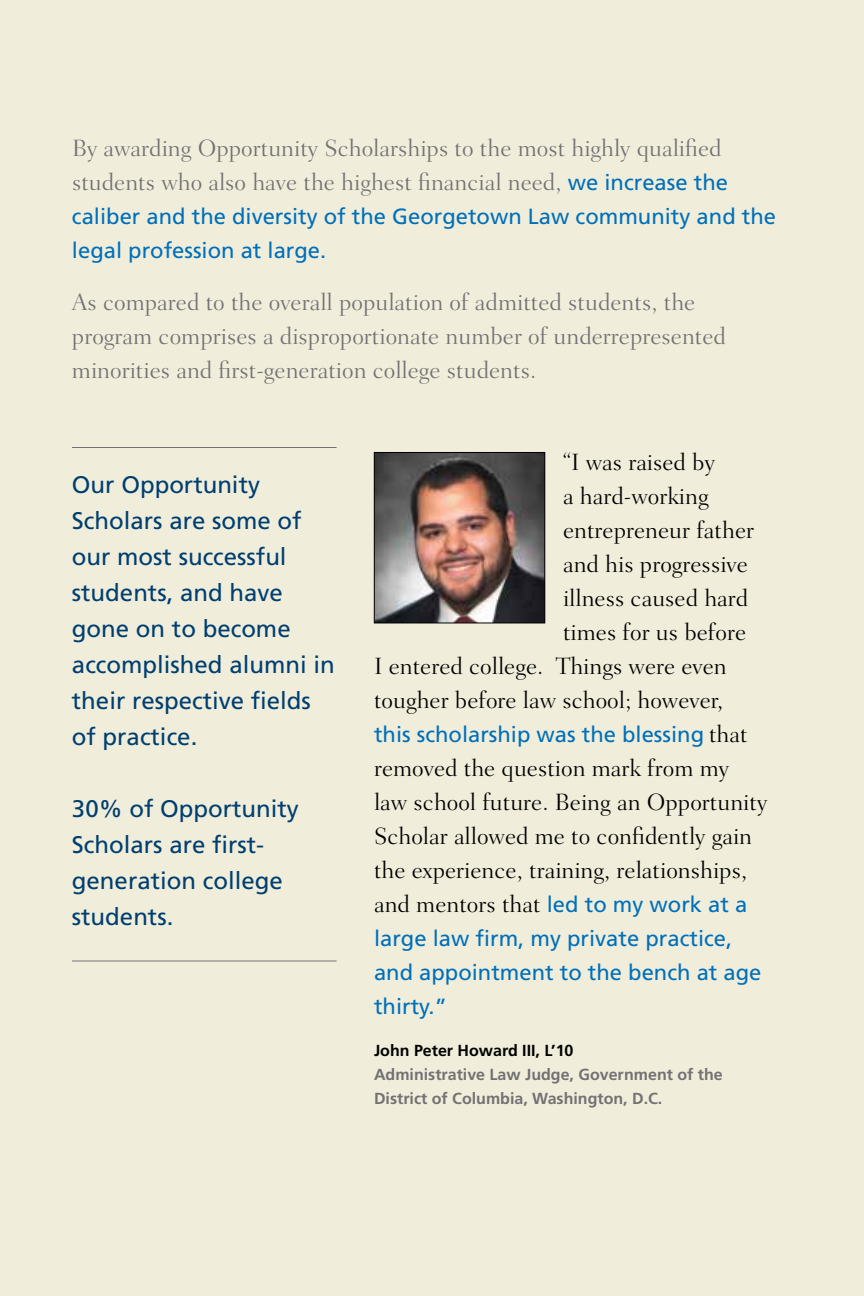
<style>
.page{position:relative;width:864px;height:1296px;background:#f0eedb}
.page>*{position:absolute;margin:0;border:0;box-sizing:border-box;transform-origin:0 0}
.t1{font:300 24px/34px "Fairfield LH";color:#000}
.t2{font:300 24px/34px "Fairfield LH";color:#737172}
.t3{font:24px/36px "Frutiger";color:#003e70}
.t4{font:22px/34px "Frutiger";color:#006fba}
.t5{font:700 16px/24px "Frutiger";color:#737172}
.t6{font:700 16px "Frutiger";color:#000}
.s1{font-family:"Frutiger";font-weight:400;font-size:22px;color:#006fba}
.s2{font-family:"Fairfield LH";font-weight:300;font-size:24px;color:#000}
</style>
<div class="page">
<hr style="left:72px;top:447px;width:265px;height:1px;background:#737172">
<hr style="left:72px;top:961px;width:265px;height:1px;background:#737172">
<img style="left:376px;top:454px;width:167px;height:167px">
<div style="left:374px;top:452px;width:171px;height:171px;border:1px solid #000"></div>
<p class="t2" style="left:72px;top:131px;width:658px">By awarding Opportunity Scholarships to the most highly qualified students who also have the highest financial need, <span class="s1">we increase the</span></p>
<p class="t4" style="left:72px;top:200px;width:706px">caliber and the diversity of the Georgetown Law community and the legal profession at large.</p>
<p class="t2" style="left:72px;top:285px;width:656px">As compared to the overall population of admitted students, the program comprises a disproportionate number of underrepresented</p>
<p class="t2" style="left:72px;top:353px;width:466px">minorities and first-generation college students.</p>
<p class="t3" style="left:72px;top:467px;width:264px">Our Opportunity<br>Scholars are some of our most successful students, and have gone on to become accomplished alumni in their respective fields of practice.</p>
<p class="t3" style="left:72px;top:791px;width:228px">30% of Opportunity<br>Scholars are first&shy;generation college students.</p>
<p class="t1" style="left:563px;top:445px;width:193px">“I was raised by<br>a hard-working entrepreneur father and his progressive illness caused hard times for us before</p>
<p class="t1" style="left:374px;top:649px;width:354px">I entered college. Things were even tougher before law school; however,</p>
<p class="t4" style="left:374px;top:718px;width:375px">this scholarship was the blessing <span class="s2">that</span></p>
<p class="t1" style="left:374px;top:751px;width:395px">removed the question mark from my law school future. Being an Opportunity Scholar allowed me to confidently gain the experience, training, relationships, and mentors that <span class="s1">led to my work at a</span></p>
<p class="t4" style="left:374px;top:922px;width:389px">large law firm, my private practice, and appointment to the bench at age thirty.”</p>
<p class="t6" style="left:374px;top:1041px;width:201px">John Peter Howard III, L’10</p>
<p class="t5" style="left:374px;top:1063px;width:350px">Administrative Law Judge, Government of the<br>District of Columbia, Washington, D.C.</p>
</div>
